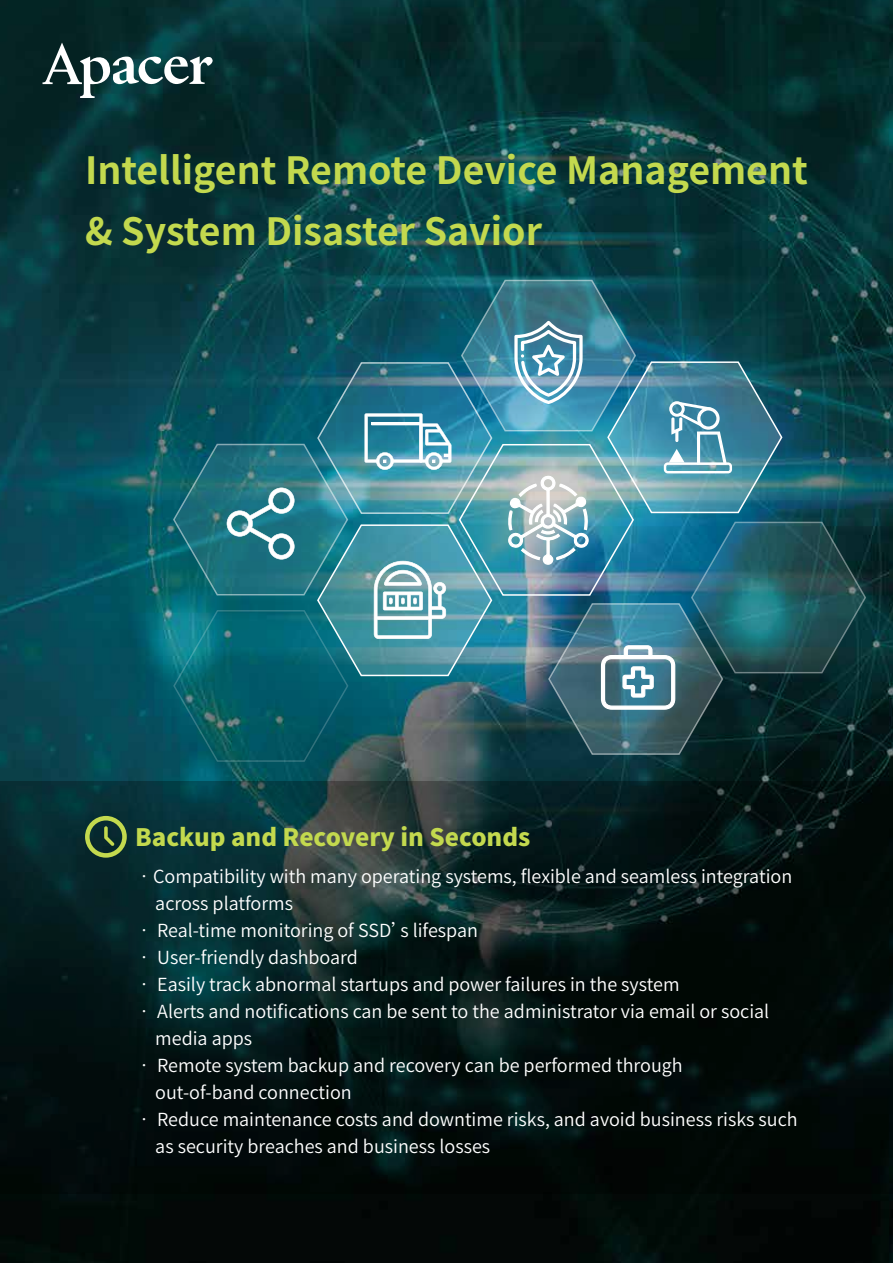
<style>
.page{position:relative;width:893px;height:1263px;background:#fff}
.page>*{position:absolute;margin:0;border:0;box-sizing:border-box;transform-origin:0 0}
.t1{font:700 37.5px/61.5px "Noto Sans CJ Ktc";color:#c3d94e}
.t2{font:900 24px "Noto Sans CJ Ktc";color:#c3d94e}
.t3{font:600 18px/27px "Noto Sans CJ Ktc";color:#fff}
</style>
<div class="page">
<img style="left:0;top:0;width:893px;height:1263px">
<svg style="left:0;top:781px;width:893px;height:412px;background:#061818"></svg>
<svg style="left:43px;top:43px;width:170px;height:55px"></svg>
<svg style="left:85px;top:816px;width:42px;height:42px;background:#476539"></svg>
<img style="left:173px;top:280px;width:693px;height:482px">
<h1 class="t1" style="left:85px;top:140px;width:724px">Intelligent Remote Device Management &amp; System Disaster Savior</h1>
<h2 class="t2" style="left:135px;top:824px;width:397px">Backup and Recovery in Seconds</h2>
<p class="t3" style="left:155px;top:863px;width:638px;text-indent:-20px">•Compatibility with many operating systems, flexible and seamless integration across platforms</p>
<p class="t3" style="left:135px;top:917px;width:344px">• Real-time monitoring of SSD’s lifespan</p>
<p class="t3" style="left:135px;top:944px;width:224px">• User-friendly dashboard</p>
<p class="t3" style="left:135px;top:971px;width:546px">• Easily track abnormal startups and power failures in the system</p>
<p class="t3" style="left:155px;top:998px;width:615px;text-indent:-20px">• Alerts and notifications can be sent to the administrator via email or social media apps</p>
<p class="t3" style="left:155px;top:1052px;width:529px;text-indent:-20px">• Remote system backup and recovery can be performed through out-of-band connection</p>
<p class="t3" style="left:155px;top:1106px;width:644px;text-indent:-20px">• Reduce maintenance costs and downtime risks, and avoid business risks such as security breaches and business losses</p>
</div>
